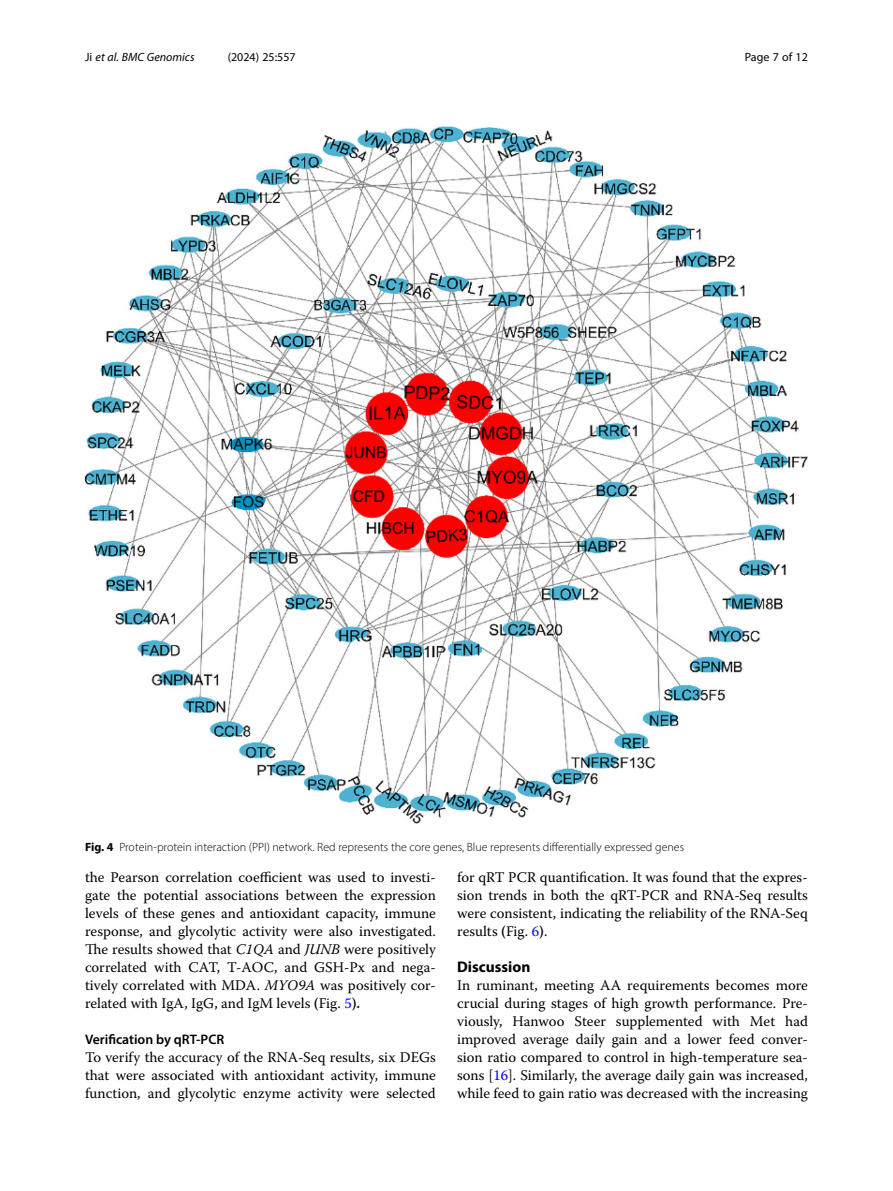
<style>
.page{position:relative;width:893px;height:1191px;background:#fff}
.page>*{position:absolute;margin:0;border:0;box-sizing:border-box;transform-origin:0 0}
.Head_1{font:700 15.45px "Myriad Pro";color:#000}
.Body_Text{font:14.7px/18px "Warnock Pro";color:#000;text-align:justify}
.Head_2{font:600 13.8px "Myriad Pro";color:#000}
.Figure_Caption{font:300 12px "Myriad Pro";color:#000}
.t1{font:12px "Myriad Pro";color:#000}
.t2{font:italic 12px "Myriad Pro";color:#000}
.s1{font-style:normal}
.s2{font-weight:700}
.s3{font-style:italic}
.s4{font-weight:600}
.s5{color:#00f}
</style>
<div class="page">
<img style="left:85px;top:126px;width:723px;height:698px">
<p class="t2" style="left:85px;top:50px;width:111px"><span class="s1">Ji</span> et al. BMC Genomics</p>
<p class="t1" style="left:228px;top:50px;width:70px">(2024) 25:557</p>
<p class="t1" style="left:745px;top:50px;width:65px">Page 7 of 12</p>
<p class="Figure_Caption" style="left:85px;top:839px;width:601px"><span class="s2">Fig. 4</span> Protein-protein interaction (PPI) network. Red represents the core genes, Blue represents differentially expressed genes</p>
<p class="Body_Text" style="left:85px;top:868px;width:352px">the Pearson correlation coefficient was used to investi&shy;gate the potential associations between the expression levels of these genes and antioxidant capacity, immune response, and glycolytic activity were also investigated.<br>The results showed that <span class="s3">C1QA</span> and <span class="s3">JUNB</span> were positively correlated with CAT, T-AOC, and GSH-Px and nega&shy;tively correlated with MDA. <span class="s3">MYO9A</span> was positively cor&shy;related with IgA, IgG, and IgM levels <span class="s4">(</span>Fig. <span class="s5">5</span><span class="s4">).</span></p>
<p class="Head_2" style="left:85px;top:1031px;width:141px">Verification by qRT-PCR</p>
<p class="Body_Text" style="left:85px;top:1048px;width:352px">To verify the accuracy of the RNA-Seq results, six DEGs that were associated with antioxidant activity, immune function, and glycolytic enzyme activity were selected</p>
<p class="Body_Text" style="left:457px;top:868px;width:352px">for qRT PCR quantification. It was found that the expres&shy;sion trends in both the qRT-PCR and RNA-Seq results were consistent, indicating the reliability of the RNA-Seq results <span class="s4">(</span>Fig. <span class="s5">6</span><span class="s4">)</span>.</p>
<p class="Head_1" style="left:457px;top:957px;width:75px">Discussion</p>
<p class="Body_Text" style="left:457px;top:976px;width:352px">In ruminant, meeting AA requirements becomes more crucial during stages of high growth performance. Pre&shy;viously, Hanwoo Steer supplemented with Met had improved average daily gain and a lower feed conver&shy;sion ratio compared to control in high-temperature sea&shy;sons [<span class="s5">16</span>]. Similarly, the average daily gain was increased, while feed to gain ratio was decreased with the increasing</p>
</div>
